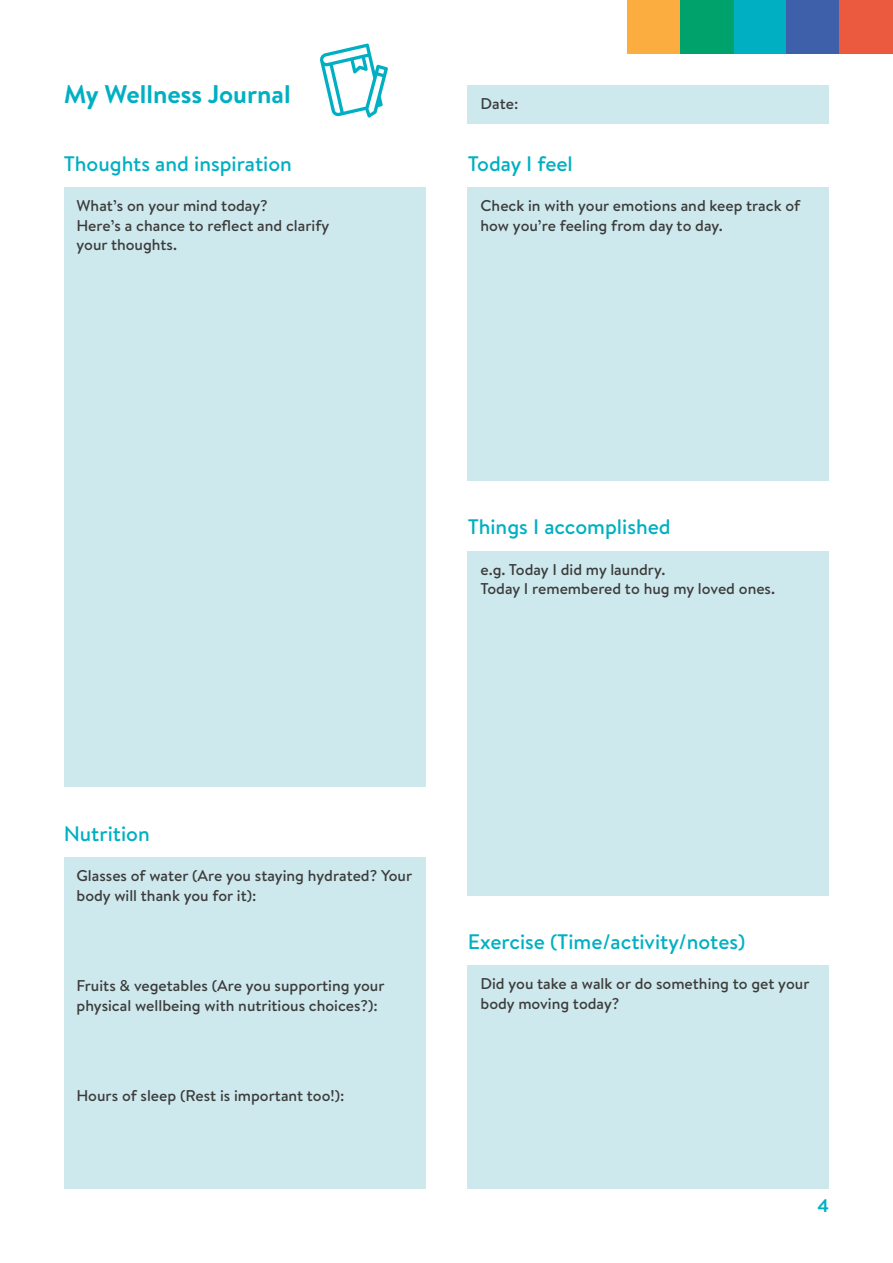
<style>
.page{position:relative;width:893px;height:1263px;background:#fff}
.page>*{position:absolute;margin:0;border:0;box-sizing:border-box;transform-origin:0 0}
.t1{font:700 25.5px "Brandon Text";color:#00b0c2}
.t2{font:500 21px "Brandon Text";color:#00b0c2}
.t3{font:700 18px "Brandon Text";color:#00b0c2}
.Body{font:500 15.6px/19.5px "Brandon Text";color:#3c3c3b}
</style>
<div class="page">
<div style="left:64px;top:188px;width:361px;height:599px;background:#cee9ee"></div>
<div style="left:64px;top:857px;width:361px;height:332px;background:#cee9ee"></div>
<div style="left:468px;top:188px;width:361px;height:293px;background:#cee9ee"></div>
<div style="left:468px;top:551px;width:361px;height:344px;background:#cee9ee"></div>
<div style="left:468px;top:965px;width:361px;height:224px;background:#cee9ee"></div>
<div style="left:733px;top:0;width:54px;height:53px;background:#00b0c2"></div>
<div style="left:627px;top:0;width:53px;height:53px;background:#fbae3f"></div>
<div style="left:787px;top:0;width:53px;height:53px;background:#3e60aa"></div>
<div style="left:840px;top:0;width:53px;height:53px;background:#eb5a3f"></div>
<div style="left:680px;top:0;width:53px;height:53px;background:#00a26b"></div>
<div style="left:468px;top:85px;width:361px;height:38px;background:#cee9ee"></div>
<svg style="left:320px;top:43px;width:68px;height:75px"></svg>
<h1 class="t1" style="left:64px;top:76px;width:228px">My Wellness Journal</h1>
<h2 class="t2" style="left:64px;top:149px;width:230px">Thoughts and inspiration</h2>
<p class="Body" style="left:77px;top:196px;width:254px">What’s on your mind today?<br>Here’s a chance to reflect and clarify your thoughts.</p>
<p class="Body" style="left:480px;top:93px;width:39px">Date:</p>
<h2 class="t2" style="left:468px;top:149px;width:107px">Today I feel</h2>
<p class="Body" style="left:480px;top:196px;width:321px">Check in with your emotions and keep track of how you’re feeling from day to day.</p>
<h2 class="t2" style="left:468px;top:513px;width:204px">Things I accomplished</h2>
<p class="Body" style="left:480px;top:559px;width:296px">e.g. Today I did my laundry.<br>Today I remembered to hug my loved ones.</p>
<h2 class="t2" style="left:64px;top:819px;width:87px">Nutrition</h2>
<p class="Body" style="left:77px;top:866px;width:337px">Glasses of water (Are you staying hydrated? Your body will thank you for it):</p>
<p class="Body" style="left:77px;top:975px;width:309px">Fruits &amp; vegetables (Are you supporting your physical wellbeing with nutritious choices?):</p>
<p class="Body" style="left:77px;top:1085px;width:269px">Hours of sleep (Rest is important too!):</p>
<h2 class="t2" style="left:468px;top:927px;width:279px">Exercise (Time/activity/notes)</h2>
<p class="Body" style="left:480px;top:974px;width:330px">Did you take a walk or do something to get your body moving today?</p>
<p class="t3" style="left:817px;top:1193px;width:13px">4</p>
</div>
